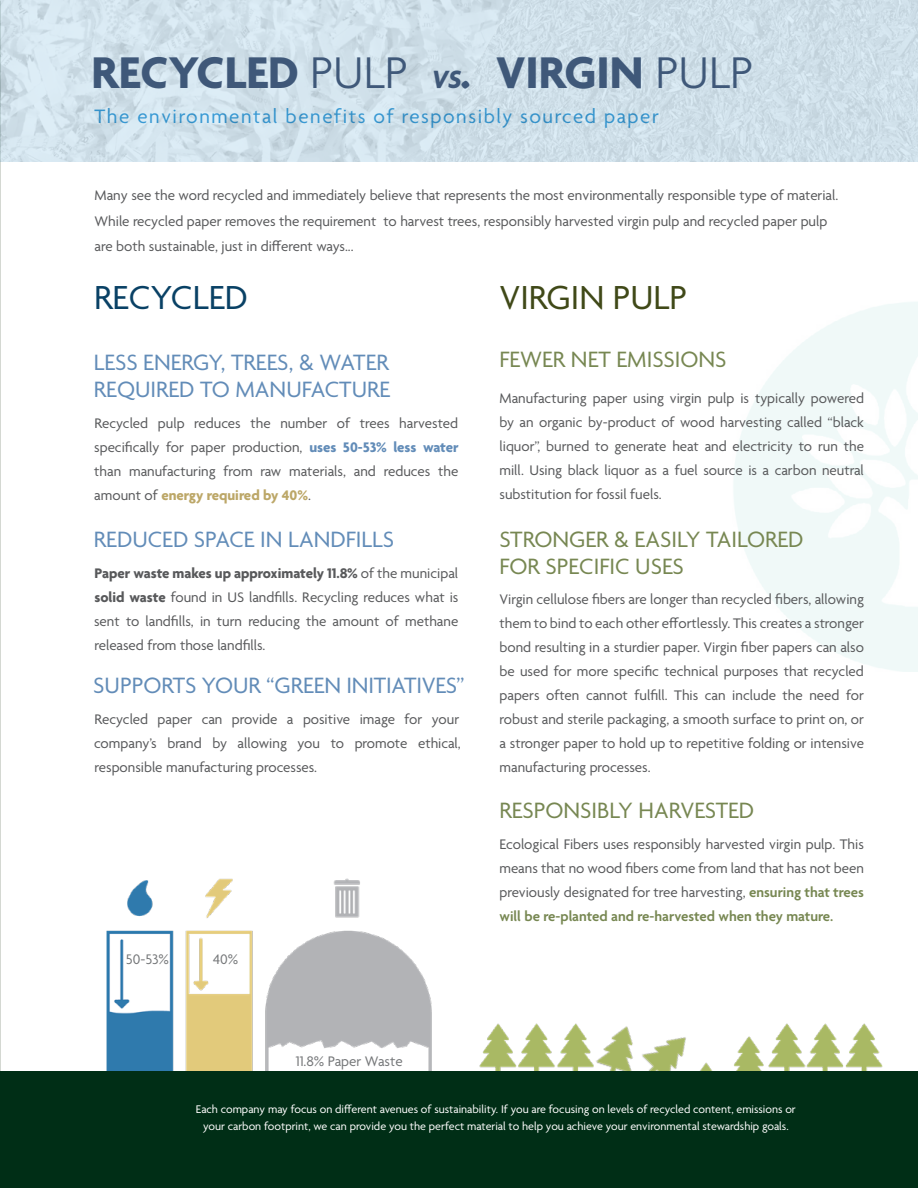
<style>
.page{position:relative;width:918px;height:1188px;background:#fff}
.page>*{position:absolute;margin:0;border:0;box-sizing:border-box;transform-origin:0 0}
.t1{font:700 48px "Agenda";color:#3f5879}
.t2{font:36px "Agenda";color:#404918}
.t3{font:36px "Agenda";color:#094165}
.t4{font:24px/27px "Agenda";color:#628cb8}
.t5{font:24px/27px "Agenda";color:#778752}
.t6{font:21px "Agenda";letter-spacing:.075em;color:#43a7dd}
.t7{font:15px/24px "Agenda";color:#58595b;text-align:justify}
.t8{font:15px "Agenda";color:#757779}
.t9{font:12px/16.5px "Agenda";color:#fff;text-align:center}
.s1{font-weight:300}
.s2{font-style:italic;font-size:27px}
.s3{font-style:italic}
.s4{font-weight:700;color:#628cb8}
.s5{font-weight:700;color:#bca768}
.s6{font-weight:700}
.s7{font-weight:600;color:#778752}
</style>
<div class="page">
<img style="left:0;top:162px;width:1px;height:909px">
<img style="left:479px;top:1023px;width:111px;height:48px">
<img style="left:768px;top:1023px;width:115px;height:48px">
<img style="left:648px;top:1037px;width:38px;height:34px">
<img style="left:590px;top:1026px;width:58px;height:45px">
<img style="left:700px;top:1062px;width:13px;height:9px">
<img style="left:734px;top:1036px;width:30px;height:35px">
<img style="left:106px;top:878px;width:326px;height:193px">
<div style="left:0;top:1071px;width:918px;height:117px;background:#002e16"></div>
<img style="left:0;top:0;width:422px;height:162px">
<img style="left:422px;top:0;width:496px;height:162px">
<h1 class="t1" style="left:92px;top:47px;width:663px">RECYCLED <span class="s1">PULP</span> <span class="s2">VS</span><span class="s3">.</span> VIRGIN <span class="s1">PULP</span></h1>
<h3 class="t6" style="left:94px;top:105px;width:566px">The environmental benefits of responsibly sourced paper</h3>
<p class="t7" style="left:94px;top:184px;width:745px;line-height:25.5px;text-align:left">Many see the word recycled and immediately believe that represents the most environmentally responsible type of material.<br>While recycled paper removes the requirement to harvest trees, responsibly harvested virgin pulp and recycled paper pulp are both sustainable, just in different ways...</p>
<h2 class="t3" style="left:94px;top:278px;width:155px">RECYCLED</h2>
<h2 class="t2" style="left:500px;top:278px;width:189px">VIRGIN PULP</h2>
<h3 class="t4" style="left:94px;top:350px;width:298px">LESS ENERGY, TREES, &amp; WATER<br>REQUIRED TO MANUFACTURE</h3>
<p class="t7" style="left:94px;top:412px;width:366px">Recycled pulp reduces the number of trees harvested specifically for paper production, <span class="s4">uses 50-53% less water </span>than manufacturing from raw materials, and reduces the amount of <span class="s5">energy required by 40%</span>.</p>
<h3 class="t4" style="left:94px;top:527px;width:302px">REDUCED SPACE IN LANDFILLS</h3>
<p class="t7" style="left:94px;top:562px;width:366px"><span class="s6">Paper waste makes up approximately 11.8%</span> of the municipal <span class="s6">solid waste</span> found in US landfills. Recycling reduces what is sent to landfills, in turn reducing the amount of methane released from those landfills.</p>
<h3 class="t4" style="left:93px;top:673px;width:373px">SUPPORTS YOUR “GREEN INITIATIVES”</h3>
<p class="t7" style="left:94px;top:708px;width:368px">Recycled paper can provide a positive image for your company’s brand by allowing you to promote ethical, responsible manufacturing processes.</p>
<p class="t8" style="left:126px;top:951px;width:44px">50-53%</p>
<p class="t8" style="left:213px;top:951px;width:27px">40%</p>
<h3 class="t5" style="left:500px;top:347px;width:229px">FEWER NET EMISSIONS</h3>
<p class="t7" style="left:500px;top:387px;width:366px">Manufacturing paper using virgin pulp is typically powered by an organic by-product of wood harvesting called “black liquor”, burned to generate heat and electricity to run the mill. Using black liquor as a fuel source is a carbon neutral substitution for fossil fuels.</p>
<h3 class="t5" style="left:500px;top:528px;width:306px">STRONGER &amp; EASILY TAILORED<br>FOR SPECIFIC USES</h3>
<p class="t7" style="left:500px;top:588px;width:366px">Virgin cellulose fibers are longer than recycled fibers, allowing them to bind to each other effortlessly. This creates a stronger bond resulting in a sturdier paper. Virgin fiber papers can also be used for more specific technical purposes that recycled papers often cannot fulfill. This can include the need for robust and sterile packaging, a smooth surface to print on, or a stronger paper to hold up to repetitive folding or intensive manufacturing processes.</p>
<h3 class="t5" style="left:500px;top:798px;width:256px">RESPONSIBLY HARVESTED</h3>
<p class="t7" style="left:500px;top:833px;width:366px">Ecological Fibers uses responsibly harvested virgin pulp. This means that no wood fibers come from land that has not been previously designated for tree harvesting, <span class="s7">ensuring that trees will be re-planted and re-harvested when they mature.</span></p>
<p class="t8" style="left:296px;top:1053px;width:108px">11.8% Paper Waste</p>
<p class="t9" style="left:196px;top:1102px;width:601px">Each company may focus on different avenues of sustainability. If you are focusing on levels of recycled content, emissions or your carbon footprint, we can provide you the perfect material to help you achieve your environmental stewardship goals.</p>
</div>
